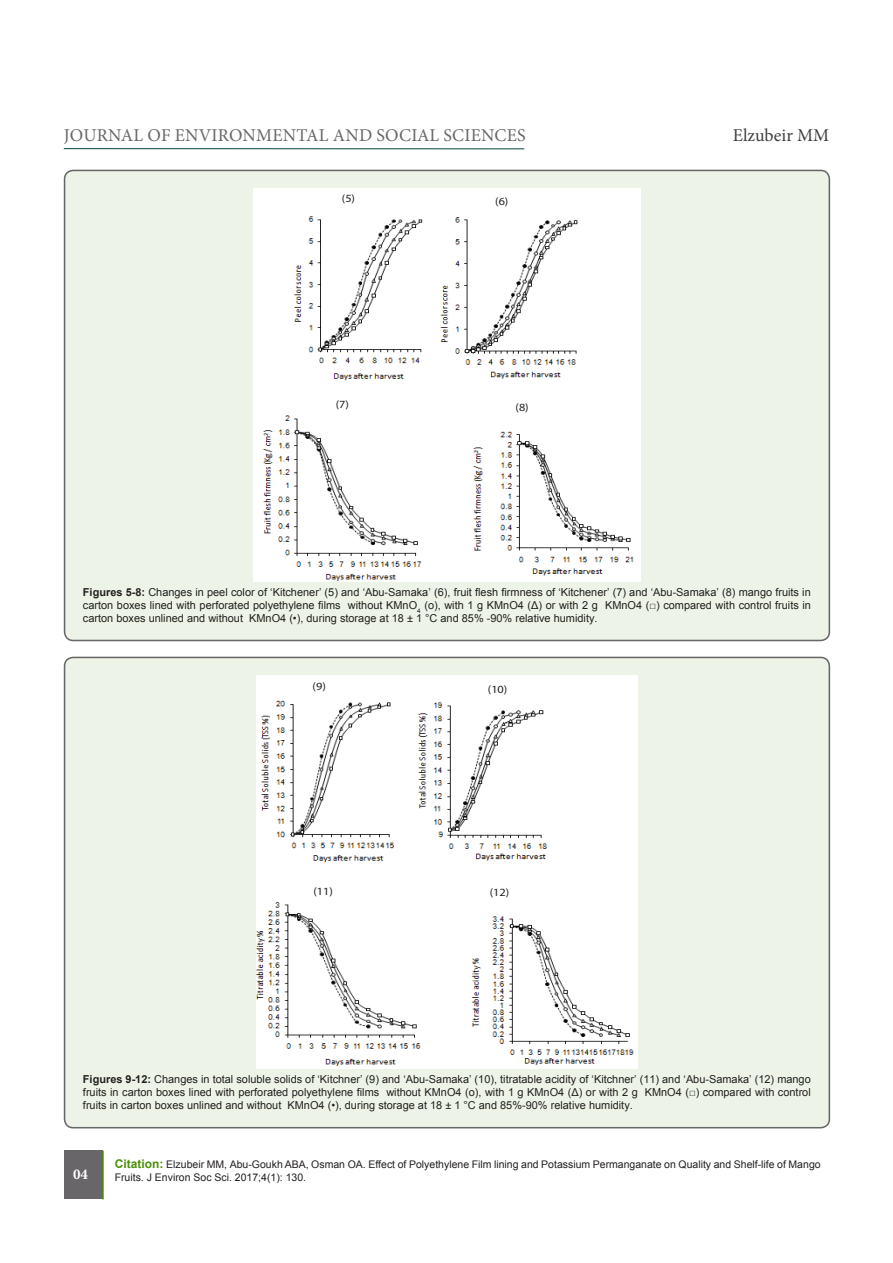
<style>
.page{position:relative;width:893px;height:1263px;background:#fff}
.page>*{position:absolute;margin:0;border:0;box-sizing:border-box;transform-origin:0 0}
.t1{font:18px "Minion Pro";letter-spacing:.01em;color:#686669}
.t2{font:18px "Minion Pro";color:#3e3e3f}
.t3{font:700 15px "Minion Pro";color:#fff}
.t4{font:11.1px "Myriad Pro";color:#231f20;scale:1.11 1}
.t5{font:10.95px/13.2px "Arial";color:#231f20;text-align:justify}
.t6{font:10.95px "Myriad Pro";color:#231f20;scale:1.11 1}
.t7{font:10.5px "Arial";color:#231f20}
.s1{font-weight:700}
.s2{font-weight:700;font-size:12px;color:#4c8f0b}
</style>
<div class="page">
<hr style="left:64px;top:148px;width:460px;height:1px;background:#00443c">
<div style="left:64px;top:1151px;width:38px;height:48px;background:#686669"></div>
<hr style="left:102px;top:1151px;width:2px;height:48px;background:#4c8f0b">
<div style="left:65px;top:170px;width:764px;height:470px;background:#edf4e7;border-radius:9px"></div>
<img style="left:253px;top:189px;width:388px;height:392px">
<div style="left:316px;top:394px;width:15px;height:13px;background:#fff"></div>
<div style="left:521px;top:394px;width:15px;height:13px;background:#fff"></div>
<div style="left:345px;top:189px;width:15px;height:12px;background:#fff"></div>
<div style="left:508px;top:189px;width:15px;height:12px;background:#fff"></div>
<div style="left:64px;top:170px;width:766px;height:471px;border:2px solid #686669;border-radius:9px"></div>
<div style="left:65px;top:657px;width:764px;height:471px;background:#edf4e7;border-radius:9px"></div>
<img style="left:256px;top:676px;width:382px;height:392px">
<div style="left:295px;top:681px;width:16px;height:13px;background:#fff"></div>
<div style="left:460px;top:681px;width:19px;height:13px;background:#fff"></div>
<div style="left:314px;top:879px;width:20px;height:13px;background:#fff"></div>
<div style="left:522px;top:879px;width:20px;height:13px;background:#fff"></div>
<div style="left:64px;top:657px;width:766px;height:471px;border:2px solid #686669;border-radius:9px"></div>
<h1 class="t1" style="left:64px;top:123px;width:463px">JOURNAL OF ENVIRONMENTAL AND SOCIAL SCIENCES</h1>
<h1 class="t2" style="left:733px;top:123px;width:98px">Elzubeir MM</h1>
<p class="t6" style="left:342px;top:191px;width:13px">(5)</p>
<p class="t6" style="left:495px;top:194px;width:13px">(6)</p>
<p class="t6" style="left:336px;top:398px;width:13px">(7)</p>
<p class="t6" style="left:516px;top:400px;width:13px">(8)</p>
<p class="t5" style="left:83px;top:585px;width:729px"><span class="s1">Figures 5-8:</span> Changes in peel color of ‘Kitchener’ (5) and ‘Abu-Samaka’ (6), fruit flesh firmness of ‘Kitchener’ (7) and ‘Abu-Samaka’ (8) mango fruits in carton boxes lined with perforated polyethylene films without KMnO<sub>4</sub> (o), with 1 g KMnO4 (Δ) or with 2 g KMnO4 (□) compared with control fruits in carton boxes unlined and without KMnO4 (•), during storage at 18 ± 1 °C and 85% -90% relative humidity.</p>
<p class="t4" style="left:313px;top:679px;width:13px">(9)</p>
<p class="t4" style="left:488px;top:682px;width:19px">(10)</p>
<p class="t4" style="left:313px;top:885px;width:19px">(11)</p>
<p class="t4" style="left:490px;top:885px;width:19px">(12)</p>
<p class="t5" style="left:83px;top:1073px;width:729px"><span class="s1">Figures 9-12:</span> Changes in total soluble solids of ‘Kitchner’ (9) and ‘Abu-Samaka’ (10), titratable acidity of ‘Kitchner’ (11) and ‘Abu-Samaka’ (12) mango fruits in carton boxes lined with perforated polyethylene films without KMnO4 (o), with 1 g KMnO4 (Δ) or with 2 g KMnO4 (□) compared with control fruits in carton boxes unlined and without KMnO4 (•), during storage at 18 ± 1 °C and 85%-90% relative humidity.</p>
<p class="t7" style="left:115px;top:1157px;width:707px"><span class="s2">Citation:</span> Elzubeir MM, Abu-Goukh ABA, Osman OA. Effect of Polyethylene Film lining and Potassium Permanganate on Quality and Shelf-life of Mango</p>
<h2 class="t3" style="left:73px;top:1164px;width:16px">04</h2>
<p class="t7" style="left:115px;top:1170px;width:193px">Fruits. J Environ Soc Sci. 2017;4(1): 130.</p>
</div>
